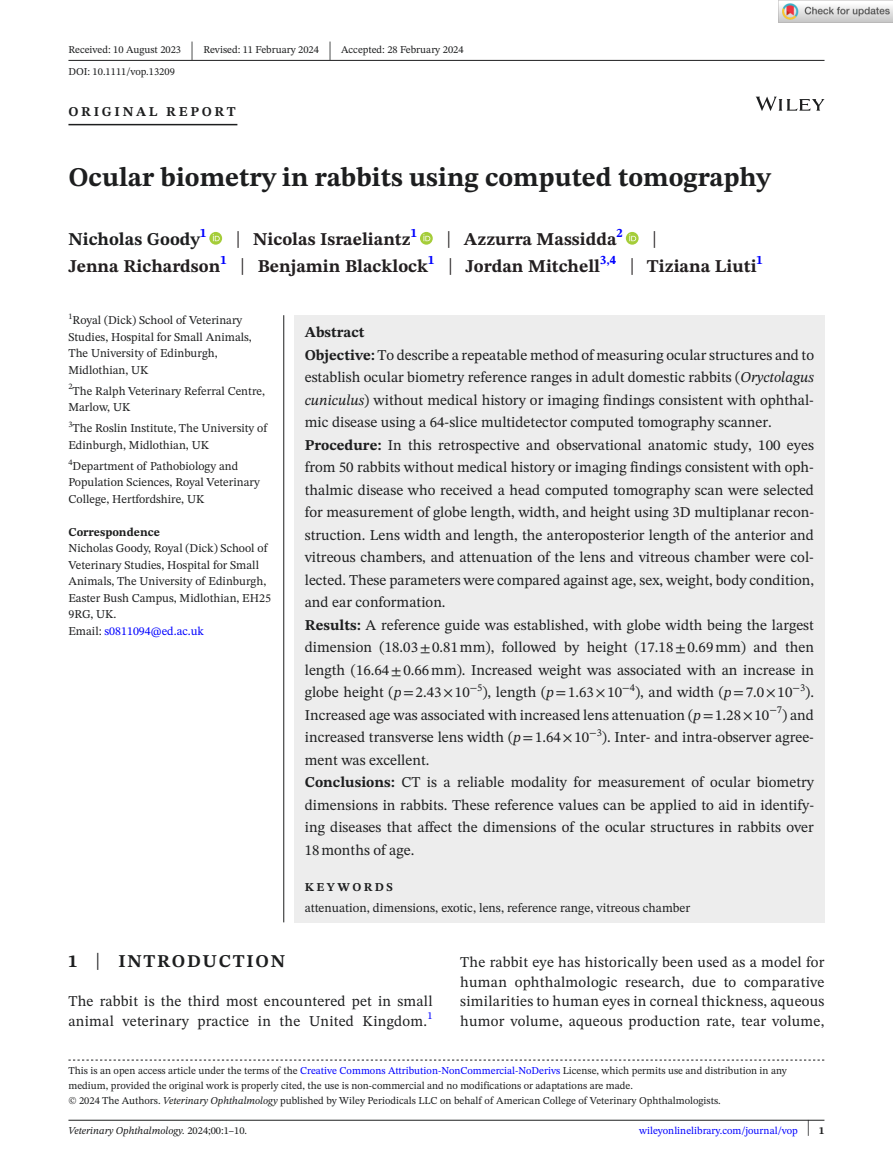
<style>
.page{position:relative;width:893px;height:1174px;background:#fff}
.page>*{position:absolute;margin:0;border:0;box-sizing:border-box;transform-origin:0 0}
.t1{font:700 27px "STIX Two Text";color:#1d1e1f}
.t2{font:25.65px "STIX Two Text";color:#1d1e1f;scale:.49 1}
.t3{font:23.4px "STIX Two Text";color:#231f20;scale:.77 1}
.t4{font:700 18px "STIX Two Text";color:#231f20}
.t5{font:700 18px "STIX Two Text";letter-spacing:.1em;color:#1d1e1f}
.t6{font:700 18px "STIX Two Text";color:#1d1e1f}
.t7{font:15px/22.5px "STIX Two Text";color:#1d1e1f}
.t8{font:700 13.5px "STIX Two Text";letter-spacing:.2em;color:#1d1e1f}
.t9{font:12.75px "STIX Two Text";color:#1d1e1f}
.t10{font:12px/16.5px "STIX Two Text";color:#1d1e1f}
.t11{font:700 12px "STIX Two Text";color:#1d1e1f}
.t12{font:700 12px "STIX Two Text";letter-spacing:.2em;color:#1d1e1f}
.t13{font:10.5px/15px "STIX Two Text";color:#1d1e1f}
.t14{font:italic 10.5px "STIX Two Text";color:#1d1e1f}
.t15{font:10.5px "STIX Two Text";color:#00f}
.s1{font-weight:400;font-size:23.4px}
.s2{color:#00f}
.s3{font-weight:700}
.s4{font-style:italic}
.s5{font-family:"STIX"}
.s6{font-weight:400;font-size:23.7px}
.s7{font-style:normal}
.s8{font-size:22.2px;color:#1d1e1f}
.s9{font-weight:700;color:#1d1e1f}
</style>
<div class="page">
<hr style="left:68px;top:1119px;width:756px;height:1px;background:#1d1e1f">
<svg style="left:756px;top:97px;width:68px;height:14px"></svg>
<hr style="left:68px;top:60px;width:756px;height:1px;background:#1d1e1f">
<hr style="left:68px;top:124px;width:169px;height:1px;background:#1d1e1f">
<svg style="left:209px;top:232px;width:13px;height:13px"></svg>
<svg style="left:213px;top:234px;width:7px;height:7px"></svg>
<svg style="left:420px;top:232px;width:13px;height:13px"></svg>
<svg style="left:423px;top:234px;width:7px;height:7px"></svg>
<svg style="left:626px;top:232px;width:13px;height:13px"></svg>
<svg style="left:629px;top:234px;width:7px;height:7px"></svg>
<svg style="left:68px;top:1059px;width:756px;height:1px"></svg>
<div style="left:294px;top:315px;width:530px;height:607px;background:#ededed"></div>
<hr style="left:283px;top:315px;width:1px;height:607px;background:#1d1e1f">
<img style="left:779px;top:0;width:114px;height:23px">
<p class="t13" style="left:68px;top:42px;width:114px">Received: 10 August 2023</p>
<h2 class="t2" style="left:191px;top:32px;width:8px">|</h2>
<p class="t13" style="left:203px;top:42px;width:117px">Revised: 11 February 2024</p>
<h2 class="t2" style="left:328px;top:32px;width:8px">|</h2>
<p class="t13" style="left:341px;top:42px;width:124px">Accepted: 28 February 2024</p>
<p class="t13" style="left:68px;top:64px;width:108px">DOI: 10.1111/vop.13209</p>
<p class="t8" style="left:68px;top:101px;width:169px">ORIGINAL REPORT</p>
<h1 class="t1" style="left:68px;top:158px;width:704px">Ocular biometry in rabbits using computed tomography</h1>
<p class="t6" style="left:68px;top:226px;width:139px">Nicholas Goody<sup>1</sup></p>
<p class="t4" style="left:236px;top:226px;width:183px"><span class="s1">|</span> Nicolas Israeliantz<sup>1</sup></p>
<p class="t4" style="left:446px;top:226px;width:178px"><span class="s1">|</span> Azzurra Massidda<sup>2</sup></p>
<h3 class="t3" style="left:652px;top:222px;width:8px">|</h3>
<p class="t4" style="left:68px;top:253px;width:696px">Jenna Richardson<sup>1</sup> <span class="s1">|</span> Benjamin Blacklock<sup>1</sup> <span class="s1">|</span> Jordan Mitchell<sup>3,4</sup> <span class="s1">|</span> Tiziana Liuti<sup>1</sup></p>
<p class="t10" style="left:68px;top:312px;width:185px"><sup>1</sup>Royal (Dick) School of Veterinary<br>Studies, Hospital for Small Animals,<br>The University of Edinburgh,<br>Midlothian, UK</p>
<p class="t10" style="left:68px;top:382px;width:198px"><sup>2</sup>The Ralph Veterinary Referral Centre,<br>Marlow, UK</p>
<p class="t10" style="left:68px;top:420px;width:200px"><sup>3</sup>The Roslin Institute, The University of<br>Edinburgh, Midlothian, UK</p>
<p class="t10" style="left:68px;top:457px;width:193px"><sup>4</sup>Department of Pathobiology and<br>Population Sciences, Royal Veterinary<br>College, Hertfordshire, UK</p>
<p class="t11" style="left:68px;top:523px;width:93px">Correspondence</p>
<p class="t10" style="left:68px;top:540px;width:204px">Nicholas Goody, Royal (Dick) School of<br>Veterinary Studies, Hospital for Small<br>Animals, The University of Edinburgh,<br>Easter Bush Campus, Midlothian, EH25<br>9RG, UK.<br>Email: <span class="s2">s0811094@ed.ac.uk</span></p>
<p class="t7" style="left:305px;top:321px;width:511px"><span class="s3">Abstract<br>Objective:</span> To describe a repeatable method of measuring ocular structures and to establish ocular biometry reference ranges in adult domestic rabbits (<span class="s4">Oryctolagus cuniculus</span>) without medical history or imaging findings consistent with ophthal&shy;mic disease using a 64-slice multidetector computed tomography scanner.<br><span class="s3">Procedure:</span> In this retrospective and observational anatomic study, 100 eyes from 50 rabbits without medical history or imaging findings consistent with oph&shy;thalmic disease who received a head computed tomography scan were selected for measurement of globe length, width, and height using 3D multiplanar recon&shy;struction. Lens width and length, the anteroposterior length of the anterior and vitreous chambers, and attenuation of the lens and vitreous chamber were col&shy;lected. These parameters were compared against age, sex, weight, body condition, and ear conformation.<br><span class="s3">Results:</span> A reference guide was established, with globe width being the largest dimension (18.03<span class="s5">±</span>0.81mm), followed by height (17.18<span class="s5">±</span>0.69mm) and then length (16.64<span class="s5">±</span>0.66mm). Increased weight was associated with an increase in globe height (<span class="s4">p</span><span class="s5">=</span>2.43<span class="s5">×</span>10</p>
<p class="t13" style="left:470px;top:679px;width:14px">−5</p>
<p class="t7" style="left:482px;top:681px;width:141px">), length (<span class="s4">p</span><span class="s5">=</span>1.63<span class="s5">×</span>10</p>
<p class="t13" style="left:622px;top:679px;width:14px">−4</p>
<p class="t7" style="left:635px;top:681px;width:159px">), and width (<span class="s4">p</span><span class="s5">=</span>7.0<span class="s5">×</span>10</p>
<p class="t13" style="left:792px;top:679px;width:14px">−3</p>
<p class="t7" style="left:805px;top:681px;width:10px">).</p>
<p class="t7" style="left:305px;top:703px;width:466px">Increased age was associated with increased lens attenuation (<span class="s4">p</span><span class="s5">=</span>1.28<span class="s5">×</span>10</p>
<p class="t13" style="left:769px;top:702px;width:14px">−7</p>
<p class="t7" style="left:782px;top:703px;width:33px">) and</p>
<p class="t7" style="left:305px;top:726px;width:286px">increased transverse lens width (<span class="s4">p</span><span class="s5">=</span>1.64<span class="s5">×</span>10</p>
<p class="t13" style="left:589px;top:724px;width:14px">−3</p>
<p class="t7" style="left:602px;top:726px;width:214px">). Inter- and intra-observer agree-</p>
<p class="t7" style="left:305px;top:748px;width:511px">ment was excellent.<br><span class="s3">Conclusions:</span> CT is a reliable modality for measurement of ocular biometry dimensions in rabbits. These reference values can be applied to aid in identify&shy;ing diseases that affect the dimensions of the ocular structures in rabbits over 18months of age.</p>
<p class="t12" style="left:305px;top:878px;width:90px">KEYWORDS</p>
<p class="t9" style="left:305px;top:898px;width:387px">attenuation, dimensions, exotic, lens, reference range, vitreous chamber</p>
<p class="t5" style="left:68px;top:948px;width:218px">1 <span class="s6">|</span> INTRODUCTION</p>
<p class="t7" style="left:68px;top:991px;width:366px;line-height:19.5px">The rabbit is the third most encountered pet in small animal veterinary practice in the United Kingdom.</p>
<p class="t15" style="left:427px;top:1008px;width:7px">1</p>
<p class="t7" style="left:460px;top:952px;width:366px;line-height:19.5px;text-align:justify">The rabbit eye has historically been used as a model for human ophthalmologic research, due to comparative similarities to human eyes in corneal thickness, aqueous humor volume, aqueous production rate, tear volume,</p>
<p class="t13" style="left:68px;top:1063px;width:720px">This is an open access article under the terms of the <span class="s2">Creative Commons Attribution-NonCommercial-NoDerivs</span> License, which permits use and distribution in any medium, provided the original work is properly cited, the use is non-commercial and no modifications or adaptations are made.<br>© 2024 The Authors. <span class="s4">Veterinary Ophthalmology</span> published by Wiley Periodicals LLC on behalf of American College of Veterinary Ophthalmologists.</p>
<p class="t14" style="left:68px;top:1123px;width:180px">Veterinary Ophthalmology. <span class="s7">2024;00:1–10.</span></p>
<p class="t15" style="left:639px;top:1123px;width:187px">wileyonlinelibrary.com/journal/vop <span class="s8">|</span> <span class="s9">1</span></p>
</div>
